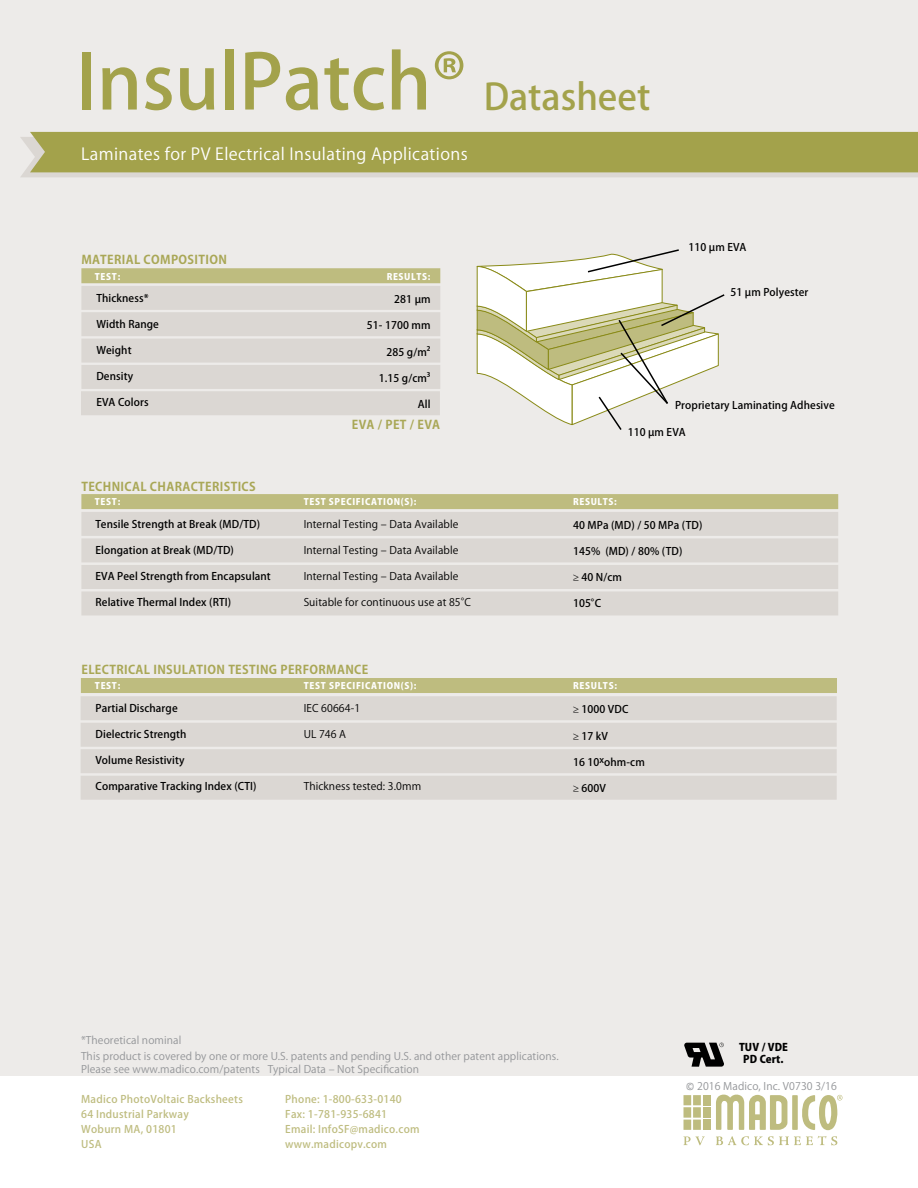
<style>
.page{position:relative;width:918px;height:1188px;background:#edebe9}
.page>*{position:absolute;margin:0;border:0;box-sizing:border-box;transform-origin:0 0}
.t1{font:500 75px "Koz Go Pro";color:#a3a24b}
.t2{font:16.5px "Koz Go Pro";letter-spacing:.025em;color:#fff}
.t3{font:700 12px "Koz Go Pro";letter-spacing:.03em;color:#a9a756}
.t4{font:500 10.5px "Koz Go Pro";letter-spacing:.01em;color:#000}
.t5{font:10.5px/12.6px "Koz Go Pro";letter-spacing:.01em;color:#939598}
.t6{font:10.5px "Koz Go Pro";letter-spacing:.01em;color:#000}
.t7{font:500 10.5px/15px "Koz Go Pro";letter-spacing:.025em;color:#bebc7f}
.t8{font:800 10.5px/12px "Koz Go Pro";letter-spacing:.01em;color:#000;text-align:center}
.t9{font:800 9px "Koz Go Pro";letter-spacing:.075em;color:#fff}
.s1{font-size:36px}
.s2{font-family:"Calibri"}
</style>
<div class="page">
<div style="left:0;top:1077px;width:918px;height:111px;background:#fff"></div>
<svg style="left:684px;top:1043px;width:40px;height:24px"></svg>
<svg style="left:20px;top:132px;width:898px;height:45px;background:#a9a85b"></svg>
<div style="left:693px;top:1095px;width:8px;height:10px;background:#bebc7f"></div>
<div style="left:684px;top:1107px;width:7px;height:11px;background:#bebc7f"></div>
<div style="left:693px;top:1120px;width:8px;height:10px;background:#bebc7f"></div>
<div style="left:693px;top:1107px;width:8px;height:11px;background:#bebc7f"></div>
<div style="left:703px;top:1120px;width:8px;height:10px;background:#bebc7f"></div>
<div style="left:684px;top:1095px;width:7px;height:10px;background:#bebc7f"></div>
<div style="left:684px;top:1120px;width:7px;height:10px;background:#bebc7f"></div>
<div style="left:703px;top:1095px;width:8px;height:10px;background:#bebc7f"></div>
<div style="left:703px;top:1107px;width:8px;height:11px;background:#bebc7f"></div>
<svg style="left:683px;top:1136px;width:22px;height:9px"></svg>
<svg style="left:716px;top:1136px;width:121px;height:9px"></svg>
<svg style="left:716px;top:1094px;width:126px;height:36px"></svg>
<div style="left:81px;top:512px;width:757px;height:24px;background:#dbd7d3"></div>
<div style="left:81px;top:538px;width:757px;height:24px;background:#dbd7d3"></div>
<div style="left:81px;top:565px;width:757px;height:24px;background:#dbd7d3"></div>
<div style="left:81px;top:591px;width:757px;height:24px;background:#dbd7d3"></div>
<div style="left:81px;top:494px;width:757px;height:15px;background:#bebc7f"></div>
<div style="left:81px;top:286px;width:359px;height:24px;background:#dbd7d3"></div>
<div style="left:81px;top:312px;width:359px;height:24px;background:#dbd7d3"></div>
<div style="left:81px;top:339px;width:359px;height:24px;background:#dbd7d3"></div>
<div style="left:81px;top:365px;width:359px;height:24px;background:#dbd7d3"></div>
<div style="left:81px;top:268px;width:359px;height:15px;background:#bebc7f;border:3px solid #bebc7f"></div>
<div style="left:81px;top:391px;width:359px;height:24px;background:#dbd7d3"></div>
<div style="left:81px;top:696px;width:756px;height:24px;background:#dbd7d3"></div>
<div style="left:81px;top:723px;width:756px;height:24px;background:#dbd7d3"></div>
<div style="left:81px;top:678px;width:756px;height:15px;background:#bebc7f"></div>
<div style="left:81px;top:749px;width:756px;height:24px;background:#dbd7d3"></div>
<div style="left:81px;top:776px;width:756px;height:24px;background:#dbd7d3"></div>
<svg style="left:477px;top:249px;width:248px;height:181px"></svg>
<h1 class="t1" style="left:76px;top:34px;width:575px">InsulPatch® <span class="s1">Datasheet</span></h1>
<h2 class="t2" style="left:81px;top:143px;width:388px">Laminates for PV Electrical Insulating Applications</h2>
<p class="t3" style="left:81px;top:252px;width:147px">MATERIAL COMPOSITION</p>
<p class="t9" style="left:95px;top:271px;width:27px">TEST:</p>
<p class="t9" style="left:387px;top:271px;width:45px">RESULTS:</p>
<p class="t4" style="left:96px;top:291px;width:54px">Thickness*</p>
<p class="t4" style="left:96px;top:317px;width:64px">Width Range</p>
<p class="t4" style="left:96px;top:343px;width:37px">Weight</p>
<p class="t4" style="left:96px;top:370px;width:38px">Density</p>
<p class="t4" style="left:96px;top:396px;width:54px">EVA Colors</p>
<p class="t4" style="left:394px;top:293px;width:38px">281 µm</p>
<p class="t4" style="left:367px;top:319px;width:65px">51- 1700 mm</p>
<p class="t4" style="left:386px;top:345px;width:46px">285 g/m²</p>
<p class="t4" style="left:379px;top:371px;width:53px">1.15 g/cm³</p>
<p class="t4" style="left:418px;top:397px;width:14px">All</p>
<p class="t4" style="left:689px;top:240px;width:60px">110 µm EVA</p>
<p class="t4" style="left:731px;top:285px;width:79px">51 µm Polyester</p>
<p class="t4" style="left:675px;top:399px;width:161px">Proprietary Laminating Adhesive</p>
<p class="t3" style="left:352px;top:417px;width:90px">EVA / PET / EVA</p>
<p class="t4" style="left:628px;top:426px;width:60px">110 µm EVA</p>
<p class="t3" style="left:81px;top:479px;width:176px">TECHNICAL CHARACTERISTICS</p>
<p class="t9" style="left:95px;top:496px;width:27px">TEST:</p>
<p class="t9" style="left:304px;top:496px;width:114px">TEST SPECIFICATION(S):</p>
<p class="t9" style="left:573px;top:496px;width:45px">RESULTS:</p>
<p class="t4" style="left:96px;top:517px;width:166px">Tensile Strength at Break (MD/TD)</p>
<p class="t4" style="left:96px;top:543px;width:140px">Elongation at Break (MD/TD)</p>
<p class="t4" style="left:96px;top:569px;width:177px">EVA Peel Strength from Encapsulant</p>
<p class="t4" style="left:96px;top:596px;width:137px">Relative Thermal Index (RTI)</p>
<p class="t6" style="left:304px;top:517px;width:156px">Internal Testing – Data Available</p>
<p class="t6" style="left:304px;top:543px;width:156px">Internal Testing – Data Available</p>
<p class="t6" style="left:304px;top:569px;width:156px">Internal Testing – Data Available</p>
<p class="t6" style="left:304px;top:595px;width:169px">Suitable for continuous use at 85°C</p>
<p class="t4" style="left:573px;top:519px;width:131px">40 MPa (MD) / 50 MPa (TD)</p>
<p class="t4" style="left:573px;top:545px;width:111px">145% (MD) / 80% (TD)</p>
<p class="t4" style="left:573px;top:571px;width:50px">≥ 40 N/cm</p>
<p class="t4" style="left:573px;top:597px;width:30px">105°C</p>
<p class="t3" style="left:81px;top:662px;width:288px">ELECTRICAL INSULATION TESTING PERFORMANCE</p>
<p class="t9" style="left:95px;top:680px;width:27px">TEST:</p>
<p class="t9" style="left:304px;top:680px;width:114px">TEST SPECIFICATION(S):</p>
<p class="t9" style="left:573px;top:680px;width:45px">RESULTS:</p>
<p class="t4" style="left:96px;top:702px;width:84px">Partial Discharge</p>
<p class="t4" style="left:96px;top:728px;width:93px">Dielectric Strength</p>
<p class="t4" style="left:96px;top:754px;width:90px">Volume Resistivity</p>
<p class="t4" style="left:96px;top:780px;width:162px">Comparative Tracking Index (CTI)</p>
<p class="t6" style="left:304px;top:702px;width:58px">IEC 60664-1</p>
<p class="t6" style="left:304px;top:728px;width:44px">UL 746 A</p>
<p class="t4" style="left:573px;top:703px;width:57px">≥ 1000 VDC</p>
<p class="t4" style="left:573px;top:729px;width:36px">≥ 17 kV</p>
<p class="t4" style="left:573px;top:755px;width:73px">16 10<sup>x</sup>ohm-cm</p>
<p class="t4" style="left:573px;top:781px;width:34px">≥ 600V</p>
<p class="t6" style="left:304px;top:780px;width:119px">Thickness tested: 3.0mm</p>
<p class="t5" style="left:81px;top:1034px;width:102px">*Theoretical nominal</p>
<p class="t5" style="left:81px;top:1051px;width:479px">This product is covered by one or more U.S. patents and pending U.S. and other patent applications.<br>Please see www.madico.com/patents Typical Data – Not Specification</p>
<p class="t8" style="left:739px;top:1042px;width:50px">TUV / VDE<br>PD Cert.</p>
<p class="t7" style="left:285px;top:1092px;width:136px">Phone: 1-800-633-0140<br>Fax: 1-781-935-6841<br>Email: InfoSF@madico.com www.madicopv.com</p>
<p class="t5" style="left:686px;top:1080px;width:153px"><span class="s2">©</span> 2016 Madico, Inc. V0730 3/16</p>
<p class="t7" style="left:81px;top:1092px;width:163px">Madico PhotoVoltaic Backsheets<br>64 Industrial Parkway<br>Woburn MA, 01801<br>USA</p>
</div>
